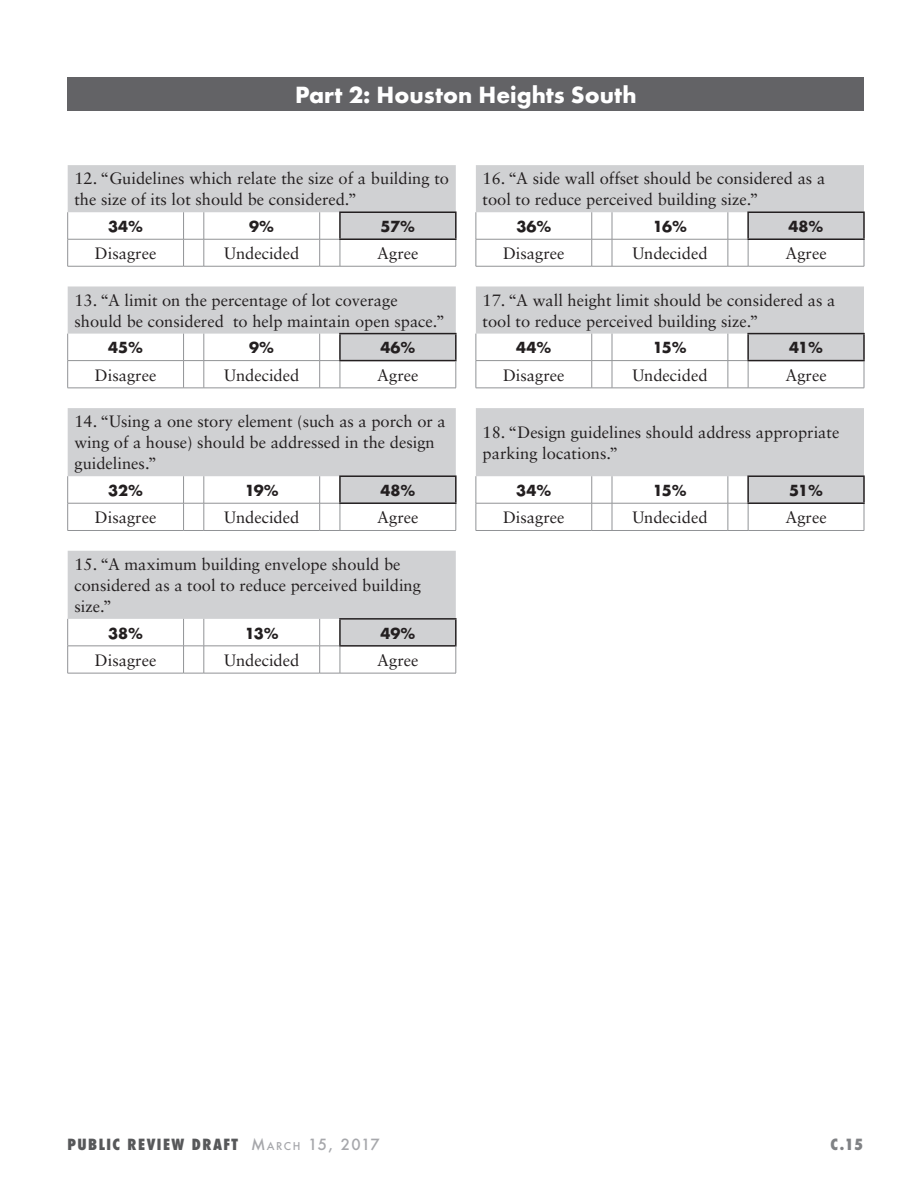
<style>
.page{position:relative;width:918px;height:1188px;background:#fff}
.page>*{position:absolute;margin:0;border:0;box-sizing:border-box;transform-origin:0 0}
.Header_2{font:700 24.3px "Futura T";color:#fff}
.t1{font:700 16.65px "Futura T";color:#231f20}
.t2{font:16.5px/21px "Sabon LT Std";color:#231f20}
.t3{font:800 condensed 15px "Futura";letter-spacing:.1em;color:#57585a}
.t4{font:800 condensed 15px "Futura";color:#808285}
.s1{font-weight:500;font-stretch:normal;color:#a6a7ab}
.s2{font-weight:500;font-stretch:normal;font-size:10.5px;color:#a6a7ab}
</style>
<div class="page">
<div style="left:68px;top:78px;width:796px;height:33px;background:#636366"></div>
<svg style="left:68px;top:165px;width:796px;height:481px"></svg>
<hr style="left:68px;top:239px;width:116px;height:1px;background:#919396">
<hr style="left:204px;top:239px;width:116px;height:1px;background:#919396">
<hr style="left:476px;top:239px;width:116px;height:1px;background:#919396">
<hr style="left:612px;top:239px;width:116px;height:1px;background:#919396">
<svg style="left:864px;top:240px;width:1px;height:26px"></svg>
<hr style="left:68px;top:266px;width:116px;height:1px;background:#919396">
<svg style="left:183px;top:212px;width:22px;height:55px"></svg>
<hr style="left:204px;top:266px;width:116px;height:1px;background:#919396">
<svg style="left:319px;top:212px;width:22px;height:55px"></svg>
<hr style="left:340px;top:266px;width:116px;height:1px;background:#919396">
<hr style="left:476px;top:266px;width:116px;height:1px;background:#919396">
<svg style="left:591px;top:212px;width:22px;height:55px"></svg>
<hr style="left:612px;top:266px;width:116px;height:1px;background:#919396">
<svg style="left:728px;top:212px;width:21px;height:55px"></svg>
<hr style="left:748px;top:266px;width:116px;height:1px;background:#919396">
<hr style="left:747px;top:211px;width:118px;height:2px;background:#231f20">
<hr style="left:747px;top:213px;width:2px;height:25px;background:#231f20">
<hr style="left:863px;top:213px;width:2px;height:25px;background:#231f20">
<hr style="left:747px;top:238px;width:118px;height:2px;background:#231f20">
<hr style="left:68px;top:503px;width:116px;height:1px;background:#919396">
<hr style="left:204px;top:503px;width:116px;height:1px;background:#919396">
<hr style="left:476px;top:503px;width:116px;height:1px;background:#919396">
<hr style="left:612px;top:503px;width:116px;height:1px;background:#919396">
<svg style="left:864px;top:504px;width:1px;height:26px"></svg>
<hr style="left:68px;top:530px;width:116px;height:1px;background:#919396">
<svg style="left:183px;top:476px;width:22px;height:55px"></svg>
<hr style="left:204px;top:530px;width:116px;height:1px;background:#919396">
<svg style="left:319px;top:476px;width:22px;height:55px"></svg>
<hr style="left:340px;top:530px;width:116px;height:1px;background:#919396">
<hr style="left:476px;top:530px;width:116px;height:1px;background:#919396">
<svg style="left:591px;top:476px;width:22px;height:55px"></svg>
<hr style="left:612px;top:530px;width:116px;height:1px;background:#919396">
<svg style="left:728px;top:476px;width:21px;height:55px"></svg>
<hr style="left:748px;top:530px;width:116px;height:1px;background:#919396">
<hr style="left:68px;top:646px;width:116px;height:1px;background:#919396">
<hr style="left:204px;top:646px;width:116px;height:1px;background:#919396">
<hr style="left:68px;top:673px;width:116px;height:1px;background:#919396">
<svg style="left:183px;top:619px;width:22px;height:55px"></svg>
<hr style="left:204px;top:673px;width:116px;height:1px;background:#919396">
<svg style="left:319px;top:619px;width:22px;height:55px"></svg>
<hr style="left:340px;top:673px;width:116px;height:1px;background:#919396">
<hr style="left:68px;top:360px;width:116px;height:1px;background:#919396">
<hr style="left:204px;top:360px;width:116px;height:1px;background:#919396">
<hr style="left:476px;top:360px;width:116px;height:1px;background:#919396">
<hr style="left:612px;top:360px;width:116px;height:1px;background:#919396">
<svg style="left:864px;top:361px;width:1px;height:27px"></svg>
<hr style="left:68px;top:388px;width:116px;height:1px;background:#919396">
<svg style="left:183px;top:334px;width:22px;height:55px"></svg>
<hr style="left:204px;top:388px;width:116px;height:1px;background:#919396">
<svg style="left:319px;top:334px;width:22px;height:55px"></svg>
<hr style="left:340px;top:388px;width:116px;height:1px;background:#919396">
<hr style="left:476px;top:388px;width:116px;height:1px;background:#919396">
<svg style="left:591px;top:334px;width:22px;height:55px"></svg>
<hr style="left:612px;top:388px;width:116px;height:1px;background:#919396">
<svg style="left:728px;top:334px;width:21px;height:55px"></svg>
<hr style="left:748px;top:388px;width:116px;height:1px;background:#919396">
<hr style="left:747px;top:333px;width:118px;height:1px;background:#231f20">
<hr style="left:747px;top:334px;width:2px;height:26px;background:#231f20">
<hr style="left:863px;top:334px;width:2px;height:26px;background:#231f20">
<hr style="left:747px;top:360px;width:118px;height:1px;background:#231f20">
<hr style="left:747px;top:475px;width:118px;height:2px;background:#231f20">
<hr style="left:747px;top:477px;width:2px;height:25px;background:#231f20">
<hr style="left:863px;top:477px;width:2px;height:25px;background:#231f20">
<hr style="left:747px;top:502px;width:118px;height:2px;background:#231f20">
<hr style="left:339px;top:618px;width:118px;height:2px;background:#231f20">
<hr style="left:339px;top:620px;width:2px;height:25px;background:#231f20">
<hr style="left:455px;top:620px;width:2px;height:25px;background:#231f20">
<hr style="left:339px;top:645px;width:118px;height:2px;background:#231f20">
<hr style="left:339px;top:475px;width:118px;height:2px;background:#231f20">
<hr style="left:339px;top:477px;width:2px;height:25px;background:#231f20">
<hr style="left:455px;top:477px;width:2px;height:25px;background:#231f20">
<hr style="left:339px;top:502px;width:118px;height:2px;background:#231f20">
<hr style="left:339px;top:333px;width:118px;height:1px;background:#231f20">
<hr style="left:339px;top:334px;width:2px;height:26px;background:#231f20">
<hr style="left:455px;top:334px;width:2px;height:26px;background:#231f20">
<hr style="left:339px;top:360px;width:118px;height:1px;background:#231f20">
<hr style="left:339px;top:211px;width:118px;height:2px;background:#231f20">
<hr style="left:339px;top:213px;width:2px;height:25px;background:#231f20">
<hr style="left:455px;top:213px;width:2px;height:25px;background:#231f20">
<hr style="left:339px;top:238px;width:118px;height:2px;background:#231f20">
<svg style="left:476px;top:212px;width:1px;height:54px"></svg>
<svg style="left:476px;top:334px;width:1px;height:54px"></svg>
<svg style="left:476px;top:476px;width:1px;height:54px"></svg>
<svg style="left:67px;top:619px;width:1px;height:54px"></svg>
<svg style="left:67px;top:476px;width:1px;height:54px"></svg>
<svg style="left:67px;top:334px;width:1px;height:54px"></svg>
<svg style="left:67px;top:212px;width:1px;height:54px"></svg>
<svg style="left:456px;top:647px;width:1px;height:26px"></svg>
<svg style="left:456px;top:361px;width:1px;height:27px"></svg>
<svg style="left:456px;top:240px;width:1px;height:26px"></svg>
<svg style="left:456px;top:504px;width:1px;height:26px"></svg>
<p class="Header_2" style="left:295px;top:81px;width:343px">Part 2: Houston Heights South</p>
<p class="t2" style="left:74px;top:168px;width:376px">12. “Guidelines which relate the size of a building to the size of its lot should be considered.”</p>
<p class="t2" style="left:483px;top:168px;width:344px">16. “A side wall offset should be considered as a tool to reduce perceived building size.”</p>
<p class="t1" style="left:108px;top:217px;width:37px">34%</p>
<p class="t1" style="left:249px;top:217px;width:26px">9%</p>
<p class="t1" style="left:381px;top:217px;width:36px">57%</p>
<p class="t1" style="left:516px;top:217px;width:36px">36%</p>
<p class="t1" style="left:653px;top:217px;width:36px">16%</p>
<p class="t1" style="left:789px;top:217px;width:36px">48%</p>
<p class="t2" style="left:95px;top:242px;width:63px">Disagree</p>
<p class="t2" style="left:224px;top:242px;width:77px">Undecided</p>
<p class="t2" style="left:377px;top:242px;width:43px">Agree</p>
<p class="t2" style="left:503px;top:242px;width:63px">Disagree</p>
<p class="t2" style="left:632px;top:242px;width:77px">Undecided</p>
<p class="t2" style="left:785px;top:242px;width:43px">Agree</p>
<p class="t2" style="left:74px;top:289px;width:372px">13. “A limit on the percentage of lot coverage should be considered to help maintain open space.”</p>
<p class="t2" style="left:483px;top:289px;width:354px">17. “A wall height limit should be considered as a tool to reduce perceived building size.”</p>
<p class="t1" style="left:108px;top:338px;width:36px">45%</p>
<p class="t1" style="left:249px;top:338px;width:26px">9%</p>
<p class="t1" style="left:380px;top:338px;width:36px">46%</p>
<p class="t1" style="left:516px;top:338px;width:37px">44%</p>
<p class="t1" style="left:653px;top:338px;width:35px">15%</p>
<p class="t1" style="left:789px;top:338px;width:35px">41%</p>
<p class="t2" style="left:95px;top:364px;width:63px">Disagree</p>
<p class="t2" style="left:224px;top:364px;width:77px">Undecided</p>
<p class="t2" style="left:377px;top:364px;width:43px">Agree</p>
<p class="t2" style="left:503px;top:364px;width:63px">Disagree</p>
<p class="t2" style="left:632px;top:364px;width:77px">Undecided</p>
<p class="t2" style="left:785px;top:364px;width:43px">Agree</p>
<p class="t2" style="left:74px;top:411px;width:373px">14. “Using a one story element (such as a porch or a wing of a house) should be addressed in the design guidelines.”</p>
<p class="t2" style="left:483px;top:422px;width:358px">18. “Design guidelines should address appropriate parking locations.”</p>
<p class="t1" style="left:108px;top:481px;width:36px">32%</p>
<p class="t1" style="left:245px;top:481px;width:36px">19%</p>
<p class="t1" style="left:380px;top:481px;width:36px">48%</p>
<p class="t1" style="left:516px;top:481px;width:37px">34%</p>
<p class="t1" style="left:653px;top:481px;width:35px">15%</p>
<p class="t1" style="left:789px;top:481px;width:35px">51%</p>
<p class="t2" style="left:95px;top:507px;width:63px">Disagree</p>
<p class="t2" style="left:224px;top:507px;width:77px">Undecided</p>
<p class="t2" style="left:377px;top:507px;width:43px">Agree</p>
<p class="t2" style="left:503px;top:507px;width:63px">Disagree</p>
<p class="t2" style="left:632px;top:507px;width:77px">Undecided</p>
<p class="t2" style="left:785px;top:507px;width:43px">Agree</p>
<p class="t2" style="left:74px;top:554px;width:348px">15. “A maximum building envelope should be considered as a tool to reduce perceived building size.”</p>
<p class="t1" style="left:108px;top:623px;width:36px">38%</p>
<p class="t1" style="left:245px;top:623px;width:36px">13%</p>
<p class="t1" style="left:380px;top:623px;width:36px">49%</p>
<p class="t2" style="left:95px;top:649px;width:63px">Disagree</p>
<p class="t2" style="left:224px;top:649px;width:77px">Undecided</p>
<p class="t2" style="left:377px;top:649px;width:43px">Agree</p>
<p class="t3" style="left:67px;top:1134px;width:314px">PUBLIC REVIEW DRAFT <span class="s1">M</span><span class="s2">arch</span> <span class="s1">15, 2017</span></p>
<p class="t4" style="left:831px;top:1134px;width:34px">C.15</p>
</div>
